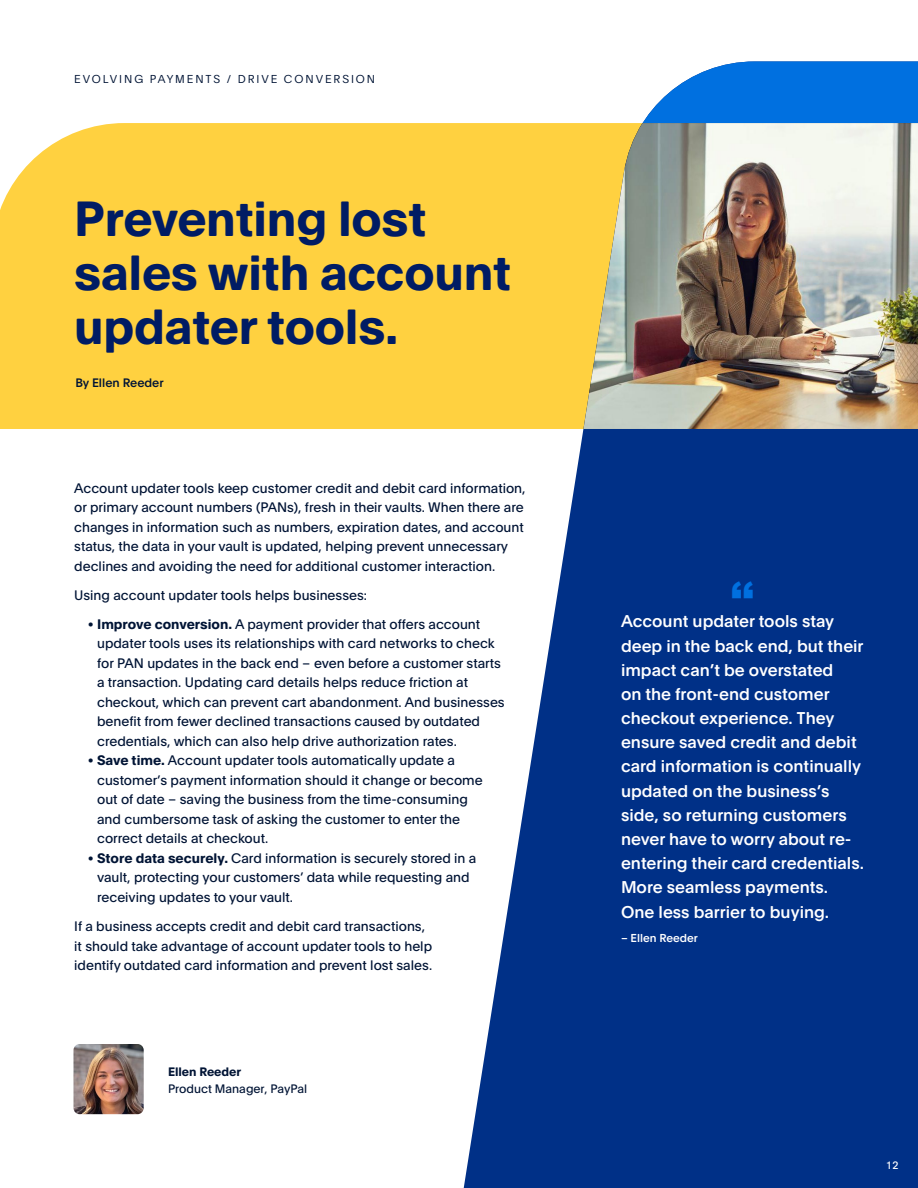
<style>
.page{position:relative;width:918px;height:1188px;background:#fff}
.page>*{position:absolute;margin:0;border:0;box-sizing:border-box;transform-origin:0 0}
.t1{font:700 48.3px/54px "Pay Pal Open";letter-spacing:-.005em;color:#001c64}
.t2{font:900 41.85px "Arial";color:#0070e0}
.t3{font:500 16.65px/24.2px "Pay Pal Open";color:#fff}
.t4{font:13.5px/19.5px "Pay Pal Open";color:#001435}
.t5{font:12px "Pay Pal Open";color:#001435}
.t6{font:500 12px "Pay Pal Open";color:#001435}
.t7{font:700 12px "Pay Pal Open";color:#001435}
.t8{font:300 11.25px "Pay Pal Open";letter-spacing:.17em;color:#001435}
.t9{font:500 11.25px "Pay Pal Open";color:#fff}
.t10{font:10.5px "Pay Pal Open";color:#fff}
.s1{font-weight:700}
</style>
<div class="page">
<svg style="left:463px;top:429px;width:455px;height:759px;background:#214b96"></svg>
<svg style="left:642px;top:62px;width:276px;height:61px;background:#1f81e3"></svg>
<div style="left:0;top:123px;width:583px;height:306px;background:#ffd140"></div>
<img style="left:583px;top:123px;width:335px;height:306px">
<img style="left:74px;top:1044px;width:70px;height:70px">
<p class="t8" style="left:74px;top:71px;width:302px">EVOLVING PAYMENTS / DRIVE CONVERSION</p>
<h1 class="t1" style="left:74px;top:189px;width:439px">Preventing lost sales with account updater tools.</h1>
<p class="t6" style="left:75px;top:374px;width:90px">By Ellen Reeder</p>
<p class="t4" style="left:74px;top:477px;width:453px">Account updater tools keep customer credit and debit card information, or primary account numbers (PANs), fresh in their vaults. When there are changes in information such as numbers, expiration dates, and account status, the data in your vault is updated, helping prevent unnecessary declines and avoiding the need for additional customer interaction.</p>
<p class="t4" style="left:74px;top:585px;width:294px">Using account updater tools helps businesses:</p>
<p class="t4" style="left:97px;top:614px;width:409px;text-indent:-9px">• <span class="s1">Improve conversion.</span> A payment provider that offers account updater tools uses its relationships with card networks to check for PAN updates in the back end – even before a customer starts a transaction. Updating card details helps reduce friction at checkout, which can prevent cart abandonment. And businesses benefit from fewer declined transactions caused by outdated credentials, which can also help drive authorization rates.</p>
<p class="t4" style="left:97px;top:750px;width:387px;text-indent:-9px">• <span class="s1">Save time.</span> Account updater tools automatically update a customer’s payment information should it change or become out of date – saving the business from the time-consuming and cumbersome task of asking the customer to enter the correct details at checkout.</p>
<p class="t4" style="left:97px;top:848px;width:381px;text-indent:-9px">• <span class="s1">Store data securely.</span> Card information is securely stored in a vault, protecting your customers’ data while requesting and receiving updates to your vault.</p>
<p class="t4" style="left:74px;top:916px;width:359px">If a business accepts credit and debit card transactions, it should take advantage of account updater tools to help identify outdated card information and prevent lost sales.</p>
<p class="t7" style="left:168px;top:1063px;width:75px">Ellen Reeder</p>
<p class="t5" style="left:168px;top:1080px;width:141px">Product Manager, PayPal</p>
<h2 class="t2" style="left:731px;top:567px;width:25px">‘‘</h2>
<p class="t3" style="left:621px;top:608px;width:245px">Account updater tools stay deep in the back end, but their impact can’t be overstated<br>on the front-end customer checkout experience. They ensure saved credit and debit card information is continually updated on the business’s side, so returning customers never have to worry about re&shy;entering their card credentials.<br>More seamless payments.<br>One less barrier to buying.</p>
<p class="t9" style="left:621px;top:930px;width:78px">– Ellen Reeder</p>
<p class="t10" style="left:887px;top:1158px;width:13px">12</p>
</div>
